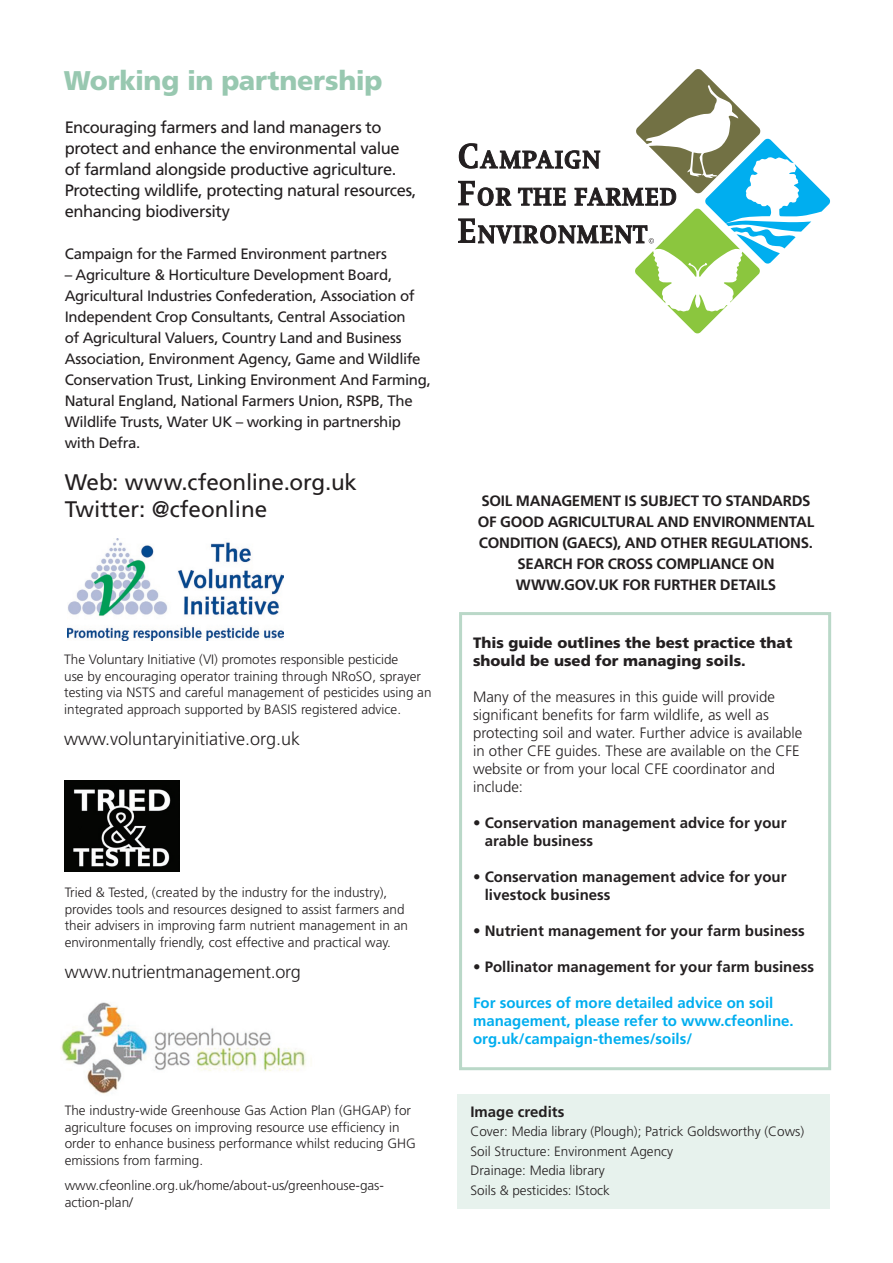
<style>
.page{position:relative;width:893px;height:1263px;background:#fff}
.page>*{position:absolute;margin:0;border:0;box-sizing:border-box;transform-origin:0 0}
.t1{font:900 27px "Frutiger LT Std";letter-spacing:-.01em;color:#98c8b0}
.t2{font:22.5px "Frutiger LT Std";color:#231f20}
.t3{font:300 18px "Frutiger LT Std";color:#231f20}
.t4{font:16.5px/21px "Frutiger LT Std";letter-spacing:-.03em;color:#231f20}
.t5{font:15px/21px "Frutiger LT Std";letter-spacing:-.025em;color:#231f20}
.t6{font:700 15px/21px "Frutiger LT Std";color:#231f20}
.t7{font:300 15px/18px "Frutiger LT Std";color:#231f20}
.t8{font:700 15px/18px "Frutiger LT Std";color:#00aeef}
.t9{font:900 15px/18px "Frutiger LT Std";color:#231f20}
.Plain_Text{font:300 13.5px/16.5px "Frutiger LT Std";color:#231f20}
</style>
<div class="page">
<img style="left:61px;top:1002px;width:245px;height:92px">
<img style="left:65px;top:780px;width:115px;height:91px">
<img style="left:68px;top:539px;width:215px;height:101px">
<svg style="left:458px;top:69px;width:372px;height:264px"></svg>
<div style="left:457px;top:1095px;width:372px;height:114px;background:#e7f2ed"></div>
<div style="left:459px;top:612px;width:372px;height:458px;border:3px solid #bad8c8"></div>
<p class="t1" style="left:64px;top:64px;width:320px">Working in partnership</p>
<p class="t4" style="left:65px;top:117px;width:353px">Encouraging farmers and land managers to protect and enhance the environmental value of farmland alongside productive agriculture.<br>Protecting wildlife, protecting natural resources, enhancing biodiversity</p>
<p class="t5" style="left:65px;top:244px;width:324px">Campaign for the Farmed Environment partners</p>
<p class="t5" style="left:65px;top:265px;width:368px">– Agriculture &amp; Horticulture Development Board, Agricultural Industries Confederation, Association of Independent Crop Consultants, Central Association<br>of Agricultural Valuers, Country Land and Business Association, Environment Agency, Game and Wildlife Conservation Trust, Linking Environment And Farming, Natural England, National Farmers Union, RSPB, The Wildlife Trusts, Water UK – working in partnership with Defra.</p>
<p class="t2" style="left:65px;top:469px;width:294px">Web: www.cfeonline.org.uk</p>
<p class="t2" style="left:65px;top:496px;width:204px">Twitter: @cfeonline</p>
<p class="Plain_Text" style="left:64px;top:652px;width:369px">The Voluntary Initiative (VI) promotes responsible pesticide<br>use by encouraging operator training through NRoSO, sprayer testing via NSTS and careful management of pesticides using an integrated approach supported by BASIS registered advice.</p>
<p class="t3" style="left:64px;top:729px;width:238px">www.voluntaryinitiative.org.uk</p>
<p class="Plain_Text" style="left:65px;top:884px;width:345px">Tried &amp; Tested, (created by the industry for the industry), provides tools and resources designed to assist farmers and their advisers in improving farm nutrient management in an environmentally friendly, cost effective and practical way.</p>
<p class="t3" style="left:65px;top:962px;width:238px">www.nutrientmanagement.org</p>
<p class="Plain_Text" style="left:65px;top:1102px;width:353px">The industry-wide Greenhouse Gas Action Plan (GHGAP) for agriculture focuses on improving resource use efficiency in order to enhance business performance whilst reducing GHG emissions from farming.</p>
<p class="Plain_Text" style="left:65px;top:1177px;width:321px">www.cfeonline.org.uk/home/about-us/greenhouse-gas&shy;action-plan/</p>
<p class="t6" style="left:478px;top:490px;width:338px">SOIL MANAGEMENT IS SUBJECT TO STANDARDS<br>OF GOOD AGRICULTURAL AND ENVIRONMENTAL<br>CONDITION (GAECS), AND OTHER REGULATIONS.</p>
<p class="t6" style="left:516px;top:553px;width:262px">SEARCH FOR CROSS COMPLIANCE ON<br>WWW.GOV.UK FOR FURTHER DETAILS</p>
<p class="t9" style="left:473px;top:634px;width:321px">This guide outlines the best practice that should be used for managing soils.</p>
<p class="t7" style="left:473px;top:688px;width:331px">Many of the measures in this guide will provide significant benefits for farm wildlife, as well as protecting soil and water. Further advice is available in other CFE guides. These are available on the CFE website or from your local CFE coordinator and include:</p>
<p class="t6" style="left:485px;top:814px;width:303px;line-height:18px;text-indent:-12px">• Conservation management advice for your arable business</p>
<p class="t6" style="left:485px;top:868px;width:303px;line-height:18px;text-indent:-12px">• Conservation management advice for your livestock business</p>
<p class="t6" style="left:473px;top:920px;width:333px">• Nutrient management for your farm business</p>
<p class="t6" style="left:473px;top:956px;width:342px">• Pollinator management for your farm business</p>
<p class="t8" style="left:473px;top:994px;width:322px">For sources of more detailed advice on soil management, please refer to www.cfeonline. org.uk/campaign-themes/soils/</p>
<p class="t6" style="left:470px;top:1101px;width:95px">Image credits</p>
<p class="Plain_Text" style="left:470px;top:1124px;width:335px">Cover: Media library (Plough); Patrick Goldsworthy (Cows)</p>
<p class="Plain_Text" style="left:470px;top:1143px;width:204px">Soil Structure: Environment Agency</p>
<p class="Plain_Text" style="left:470px;top:1163px;width:136px">Drainage: Media library</p>
<p class="Plain_Text" style="left:470px;top:1182px;width:141px">Soils &amp; pesticides: IStock</p>
</div>
